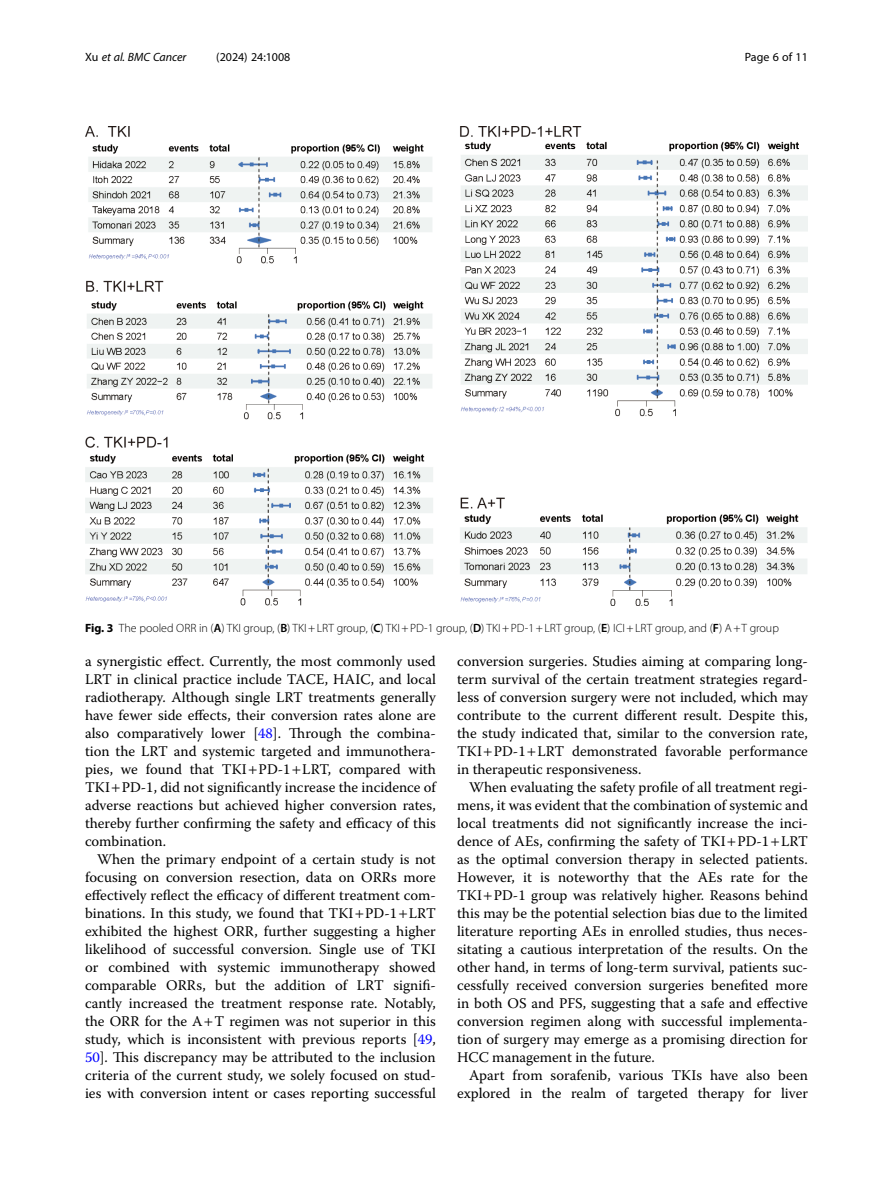
<style>
.page{position:relative;width:893px;height:1191px;background:#fff}
.page>*{position:absolute;margin:0;border:0;box-sizing:border-box;transform-origin:0 0}
.Body_Text_Indent{font:14.7px/18px "Warnock Pro";color:#000;text-align:justify}
.Figure_Caption{font:300 12px "Myriad Pro";color:#000}
.t1{font:12px "Myriad Pro";color:#000}
.t2{font:italic 12px "Myriad Pro";color:#000}
.s1{font-style:normal}
.s2{font-weight:700}
.s3{font-weight:600}
.s4{color:#00f}
</style>
<div class="page">
<img style="left:85px;top:126px;width:723px;height:479px">
<p class="t2" style="left:85px;top:50px;width:103px"><span class="s1">Xu</span> et al. BMC Cancer</p>
<p class="t1" style="left:216px;top:50px;width:76px">(2024) 24:1008</p>
<p class="t1" style="left:745px;top:50px;width:65px">Page 6 of 11</p>
<p class="Figure_Caption" style="left:85px;top:621px;width:695px"><span class="s2">Fig. 3</span> The pooled ORR in (<span class="s3">A</span>) TKI group, (<span class="s3">B</span>) TKI+LRT group, (<span class="s3">C</span>) TKI+PD-1 group, (<span class="s3">D</span>) TKI+PD-1+LRT group, (<span class="s3">E</span>) ICI+LRT group, and (<span class="s3">F</span>) A+T group</p>
<p class="Body_Text_Indent" style="left:85px;top:652px;width:352px">a synergistic effect. Currently, the most commonly used LRT in clinical practice include TACE, HAIC, and local radiotherapy. Although single LRT treatments generally have fewer side effects, their conversion rates alone are also comparatively lower [<span class="s4">48</span>]. Through the combina&shy;tion the LRT and systemic targeted and immunothera&shy;pies, we found that TKI PD-1 LRT, compared with TKI PD-1, did not significantly increase the incidence of adverse reactions but achieved higher conversion rates, thereby further confirming the safety and efficacy of this combination.</p>
<p class="Body_Text_Indent" style="left:85px;top:850px;width:352px;text-indent:12px">When the primary endpoint of a certain study is not focusing on conversion resection, data on ORRs more effectively reflect the efficacy of different treatment com&shy;binations. In this study, we found that TKI PD-1 LRT exhibited the highest ORR, further suggesting a higher likelihood of successful conversion. Single use of TKI or combined with systemic immunotherapy showed comparable ORRs, but the addition of LRT signifi&shy;cantly increased the treatment response rate. Notably, the ORR for the A T regimen was not superior in this study, which is inconsistent with previous reports [<span class="s4">49</span>, <span class="s4">50</span>]. This discrepancy may be attributed to the inclusion criteria of the current study, we solely focused on stud&shy;ies with conversion intent or cases reporting successful</p>
<p class="Body_Text_Indent" style="left:457px;top:652px;width:352px">conversion surgeries. Studies aiming at comparing long&shy;term survival of the certain treatment strategies regard&shy;less of conversion surgery were not included, which may contribute to the current different result. Despite this, the study indicated that, similar to the conversion rate, TKI PD-1 LRT demonstrated favorable performance in therapeutic responsiveness.</p>
<p class="Body_Text_Indent" style="left:457px;top:778px;width:352px;text-indent:12px">When evaluating the safety profile of all treatment regi&shy;mens, it was evident that the combination of systemic and local treatments did not significantly increase the inci&shy;dence of AEs, confirming the safety of TKI PD-1 LRT as the optimal conversion therapy in selected patients.<br>However, it is noteworthy that the AEs rate for the TKI PD-1 group was relatively higher. Reasons behind this may be the potential selection bias due to the limited literature reporting AEs in enrolled studies, thus neces&shy;sitating a cautious interpretation of the results. On the other hand, in terms of long-term survival, patients suc&shy;cessfully received conversion surgeries benefited more in both OS and PFS, suggesting that a safe and effective conversion regimen along with successful implementa&shy;tion of surgery may emerge as a promising direction for HCC management in the future.</p>
<p class="Body_Text_Indent" style="left:457px;top:1066px;width:352px;text-align:right">Apart from sorafenib, various TKIs have also been explored in the realm of targeted therapy for liver</p>
</div>
